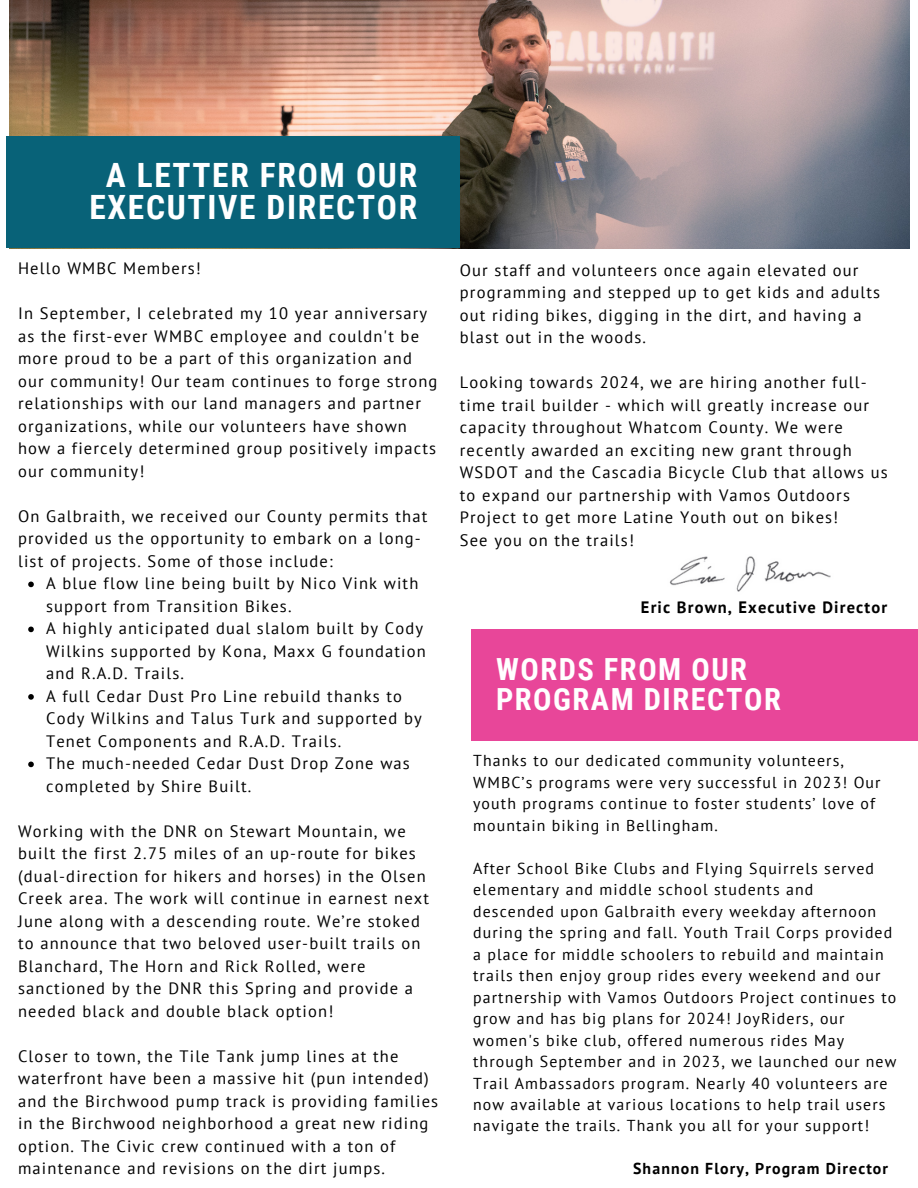
<style>
.page{position:relative;width:918px;height:1188px;background:#fff}
.page>*{position:absolute;margin:0;border:0;box-sizing:border-box;transform-origin:0 0}
.t1{font:700 33.45px/32.7px "Roboto Condensed";letter-spacing:.05em;color:#fff;text-align:center}
.t2{font:700 30.45px/30.3px "Roboto Condensed";letter-spacing:.05em;color:#fff}
.t3{font:16.5px/22.5px "PT Sans";letter-spacing:.07em;color:#000}
.t4{font:700 16.5px "PT Sans";letter-spacing:.07em;color:#000}
.t5{font:15.75px/21.5px "PT Sans";letter-spacing:.07em;color:#000}
.t6{font:700 15.75px "PT Sans";letter-spacing:.07em;color:#000}
</style>
<div class="page">
<img style="left:9px;top:0;width:900px;height:248px">
<div style="left:471px;top:629px;width:447px;height:112px;background:#e84699"></div>
<div style="left:6px;top:136px;width:454px;height:112px;background:#086278"></div>
<img style="left:669px;top:556px;width:162px;height:36px">
<svg style="left:28px;top:582px;width:6px;height:5px"></svg>
<svg style="left:28px;top:627px;width:6px;height:5px"></svg>
<svg style="left:28px;top:694px;width:6px;height:6px"></svg>
<svg style="left:28px;top:762px;width:6px;height:5px"></svg>
<p class="t1" style="left:89px;top:159px;width:329px">A LETTER FROM OUR<br>EXECUTIVE DIRECTOR</p>
<p class="t3" style="left:18px;top:257px;width:184px">Hello WMBC Members!</p>
<p class="t3" style="left:18px;top:302px;width:421px">In September, I celebrated my 10 year anniversary as the first-ever WMBC employee and couldn't be more proud to be a part of this organization and our community! Our team continues to forge strong relationships with our land managers and partner organizations, while our volunteers have shown how a fiercely determined group positively impacts our community!</p>
<p class="t3" style="left:18px;top:505px;width:411px">On Galbraith, we received our County permits that provided us the opportunity to embark on a long&shy;list of projects. Some of those include:</p>
<p class="t3" style="left:46px;top:572px;width:374px">A blue flow line being built by Nico Vink with support from Transition Bikes.</p>
<p class="t3" style="left:46px;top:617px;width:381px">A highly anticipated dual slalom built by Cody<br>Wilkins supported by Kona, Maxx G foundation and R.A.D. Trails.</p>
<p class="t3" style="left:46px;top:685px;width:377px">A full Cedar Dust Pro Line rebuild thanks to<br>Cody Wilkins and Talus Turk and supported by<br>Tenet Components and R.A.D. Trails.</p>
<p class="t3" style="left:46px;top:752px;width:365px">The much-needed Cedar Dust Drop Zone was completed by Shire Built.</p>
<p class="t3" style="left:18px;top:820px;width:413px">Working with the DNR on Stewart Mountain, we built the first 2.75 miles of an up-route for bikes (dual-direction for hikers and horses) in the Olsen Creek area. The work will continue in earnest next June along with a descending route. We’re stoked to announce that two beloved user-built trails on Blanchard, The Horn and Rick Rolled, were sanctioned by the DNR this Spring and provide a needed black and double black option!</p>
<p class="t3" style="left:18px;top:1045px;width:422px">Closer to town, the Tile Tank jump lines at the waterfront have been a massive hit (pun intended) and the Birchwood pump track is providing families in the Birchwood neighborhood a great new riding option. The Civic crew continued with a ton of maintenance and revisions on the dirt jumps.</p>
<p class="t3" style="left:460px;top:258px;width:422px">Our staff and volunteers once again elevated our programming and stepped up to get kids and adults out riding bikes, digging in the dirt, and having a blast out in the woods.</p>
<p class="t3" style="left:460px;top:371px;width:429px">Looking towards 2024, we are hiring another full&shy;time trail builder - which will greatly increase our capacity throughout Whatcom County. We were recently awarded an exciting new grant through WSDOT and the Cascadia Bicycle Club that allows us to expand our partnership with Vamos Outdoors Project to get more Latine Youth out on bikes!</p>
<p class="t3" style="left:460px;top:528px;width:176px">See you on the trails!</p>
<p class="t4" style="left:641px;top:596px;width:248px">Eric Brown, Executive Director</p>
<p class="t2" style="left:496px;top:654px;width:286px">WORDS FROM OUR<br>PROGRAM DIRECTOR</p>
<p class="t5" style="left:473px;top:750px;width:409px">Thanks to our dedicated community volunteers, WMBC’s programs were very successful in 2023! Our youth programs continue to foster students’ love of mountain biking in Bellingham.</p>
<p class="t5" style="left:473px;top:857px;width:425px">After School Bike Clubs and Flying Squirrels served elementary and middle school students and descended upon Galbraith every weekday afternoon during the spring and fall. Youth Trail Corps provided a place for middle schoolers to rebuild and maintain trails then enjoy group rides every weekend and our partnership with Vamos Outdoors Project continues to grow and has big plans for 2024! JoyRiders, our women's bike club, offered numerous rides May through September and in 2023, we launched our new Trail Ambassadors program. Nearly 40 volunteers are now available at various locations to help trail users navigate the trails. Thank you all for your support!</p>
<p class="t6" style="left:633px;top:1158px;width:256px">Shannon Flory, Program Director</p>
</div>
